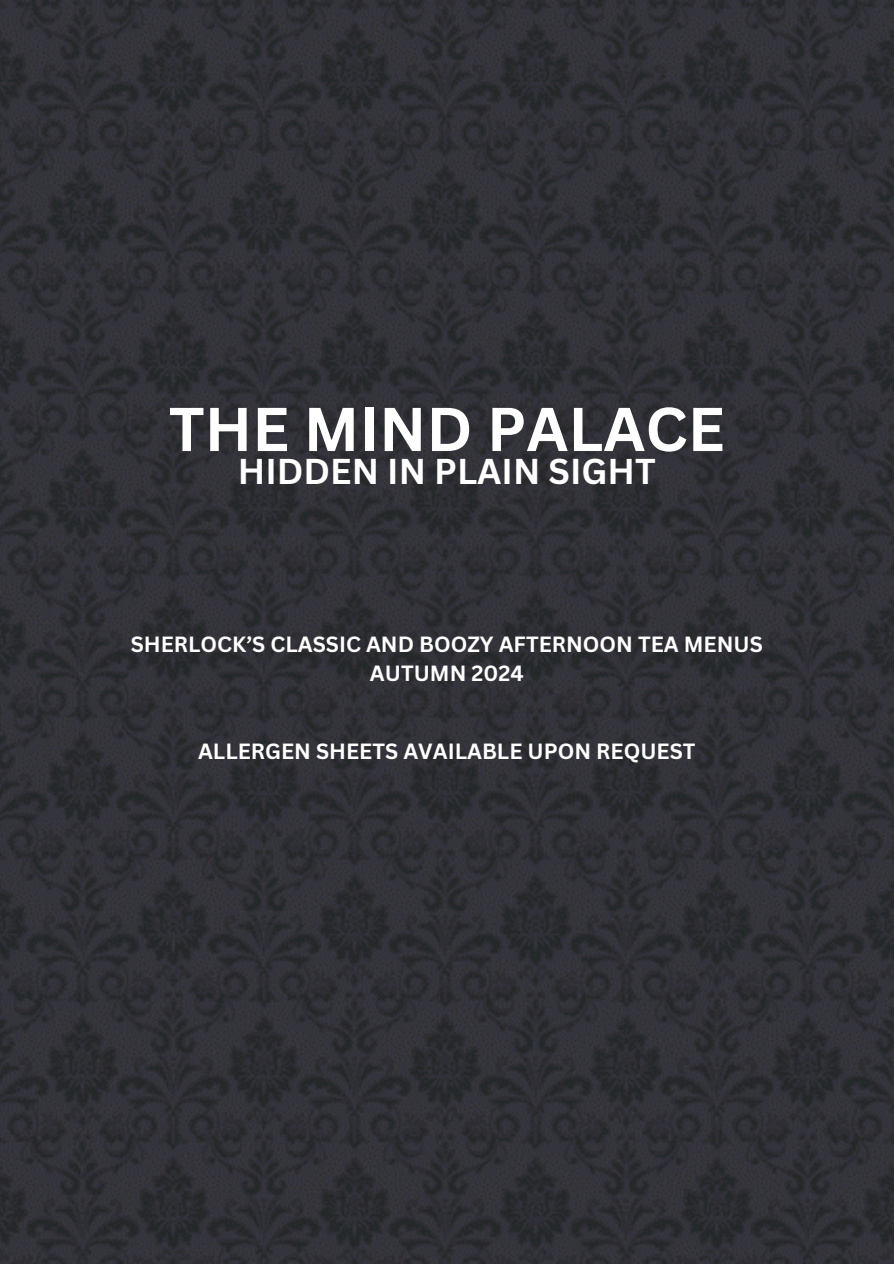
<style>
.page{position:relative;width:894px;height:1264px;background:#fff}
.page>*{position:absolute;margin:0;border:0;box-sizing:border-box;transform-origin:0 0}
.t1{font:700 60.45px "Canva Sans";color:#fff}
.t2{font:700 34.95px "Canva Sans";color:#fff}
.t3{font:700 21.45px "Canva Sans";color:#fff}
</style>
<div class="page">
<img style="left:0;top:0;width:893px;height:1263px">
<h1 class="t1" style="left:169px;top:386px;width:557px">THE MIND PALACE</h1>
<h2 class="t2" style="left:238px;top:446px;width:419px">HIDDEN IN PLAIN SIGHT</h2>
<p class="t3" style="left:131px;top:629px;width:633px">SHERLOCK’S CLASSIC AND BOOZY AFTERNOON TEA MENUS</p>
<p class="t3" style="left:370px;top:658px;width:155px">AUTUMN 2024</p>
<p class="t3" style="left:198px;top:736px;width:499px">ALLERGEN SHEETS AVAILABLE UPON REQUEST</p>
</div>
